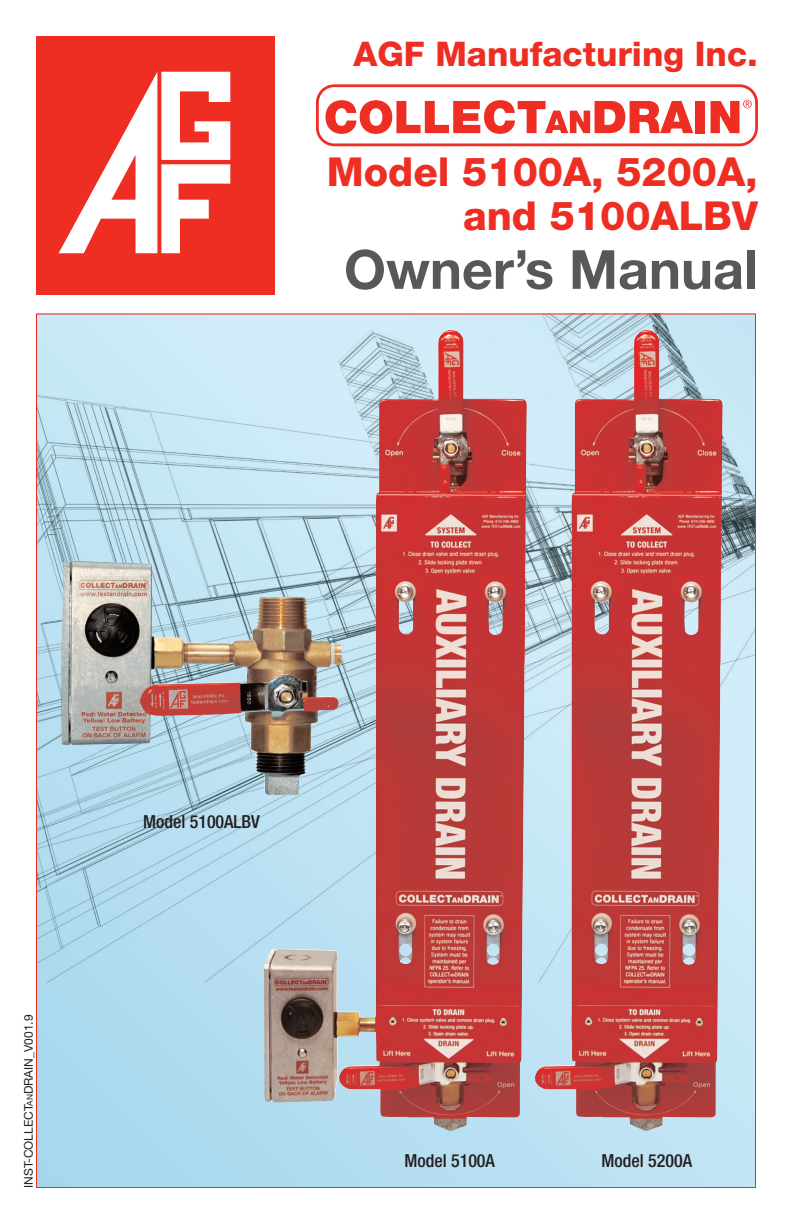
<style>
.page{position:relative;width:792px;height:1224px;background:#fff}
.page>*{position:absolute;margin:0;border:0;box-sizing:border-box;transform-origin:0 0}
.t1{font:700 54px "Helvetica Neue";color:#57585a}
.t2{font:800 40px/44px "Helvetica Neue";color:#ee2e22;text-align:right}
.t3{font:800 34px "Helvetica Neue";color:#ee2e22}
.t4{font:500 condensed 18px "Helvetica Neue";color:#231f20}
.t5{font:12px "Helvetica Neue";color:#231f20}
.s1{font-size:8.4px}
</style>
<div class="page">
<img style="left:38px;top:315px;width:716px;height:871px">
<div style="left:36px;top:36px;width:238px;height:259px;background:#ee2e22"></div>
<svg style="left:59px;top:72px;width:171px;height:181px"></svg>
<div style="left:316px;top:84px;width:442px;height:62px;border:3px solid #ee2e22;border-radius:17px"></div>
<svg style="left:325px;top:100px;width:368px;height:34px"></svg>
<div style="left:695px;top:101px;width:10px;height:32px;background:#ee2e22"></div>
<svg style="left:711px;top:100px;width:41px;height:33px"></svg>
<img style="left:264px;top:330px;width:240px;height:801px">
<img style="left:535px;top:330px;width:188px;height:801px">
<img style="left:61px;top:561px;width:281px;height:234px">
<p class="t3" style="left:354px;top:34px;width:406px">AGF Manufacturing Inc.</p>
<p class="t2" style="left:327px;top:150px;width:433px">Model 5100A, 5200A, and 5100ALBV</p>
<p class="t1" style="left:344px;top:236px;width:415px">Owner’s Manual</p>
<p class="t5" style="left:22px;top:1188px;width:175px;rotate:-90deg">INST-COLLECT<span class="s1">an</span>DRAIN_V001.9</p>
<p class="t4" style="left:143px;top:811px;width:118px">Model 5100ALBV</p>
<p class="t4" style="left:404px;top:1150px;width:92px">Model 5100A</p>
<p class="t4" style="left:602px;top:1150px;width:92px">Model 5200A</p>
</div>
